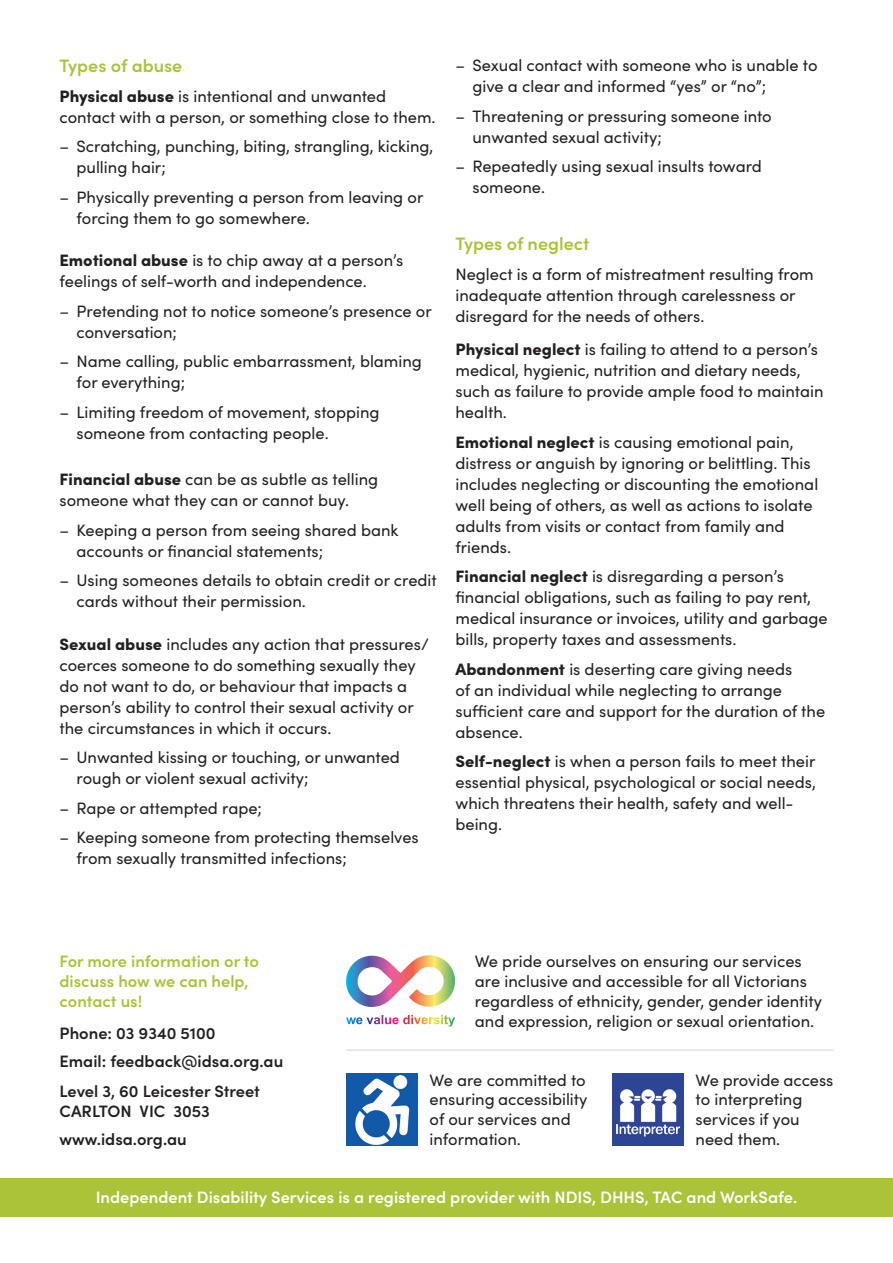
<style>
.page{position:relative;width:893px;height:1263px;background:#fff}
.page>*{position:absolute;margin:0;border:0;box-sizing:border-box;transform-origin:0 0}
.t1{font:600 18px "Sofia Pro";color:#aac338}
.t2{font:16.5px/21px "Sofia Pro";color:#231f20}
.t3{font:600 16.5px/19.8px "Sofia Pro";color:#231f20}
.t4{font:600 16.5px "Sofia Pro";color:#fff}
.t5{font:600 16.5px/19.8px "Sofia Pro";color:#aac338}
.s1{font-weight:900}
</style>
<div class="page">
<img style="left:612px;top:1074px;width:71px;height:71px">
<img style="left:346px;top:1074px;width:71px;height:71px">
<svg style="left:346px;top:955px;width:109px;height:52px"></svg>
<svg style="left:374px;top:1015px;width:74px;height:9px"></svg>
<hr style="left:346px;top:1050px;width:487px;height:1px;background:#d1d2d4">
<div style="left:0;top:1178px;width:893px;height:38px;background:#aac338"></div>
<p class="t1" style="left:60px;top:53px;width:124px">Types of abuse</p>
<p class="t2" style="left:60px;top:85px;width:378px"><span class="s1">Physical abuse</span> is intentional and unwanted contact with a person, or something close to them.</p>
<p class="t2" style="left:77px;top:135px;width:358px;text-indent:-17px">– Scratching, punching, biting, strangling, kicking, pulling hair;</p>
<p class="t2" style="left:77px;top:186px;width:348px;text-indent:-17px">– Physically preventing a person from leaving or forcing them to go somewhere.</p>
<p class="t2" style="left:60px;top:249px;width:345px"><span class="s1">Emotional abuse</span> is to chip away at a person’s feelings of self-worth and independence.</p>
<p class="t2" style="left:77px;top:300px;width:357px;text-indent:-17px">– Pretending not to notice someone’s presence or conversation;</p>
<p class="t2" style="left:77px;top:350px;width:347px;text-indent:-17px">– Name calling, public embarrassment, blaming for everything;</p>
<p class="t2" style="left:77px;top:401px;width:304px;text-indent:-17px">– Limiting freedom of movement, stopping someone from contacting people.</p>
<p class="t2" style="left:60px;top:468px;width:320px"><span class="s1">Financial abuse</span> can be as subtle as telling someone what they can or cannot buy.</p>
<p class="t2" style="left:77px;top:519px;width:324px;text-indent:-17px">– Keeping a person from seeing shared bank accounts or financial statements;</p>
<p class="t2" style="left:77px;top:569px;width:362px;text-indent:-17px">– Using someones details to obtain credit or credit cards without their permission.</p>
<p class="t2" style="left:60px;top:632px;width:371px"><span class="s1">Sexual abuse</span> includes any action that pressures/ coerces someone to do something sexually they do not want to do, or behaviour that impacts a person’s ability to control their sexual activity or the circumstances in which it occurs.</p>
<p class="t2" style="left:77px;top:746px;width:325px;text-indent:-17px">– Unwanted kissing or touching, or unwanted rough or violent sexual activity;</p>
<p class="t2" style="left:60px;top:796px;width:204px">– Rape or attempted rape;</p>
<p class="t2" style="left:77px;top:826px;width:344px;text-indent:-17px">– Keeping someone from protecting themselves from sexually transmitted infections;</p>
<p class="t2" style="left:472px;top:54px;width:347px;text-indent:-17px">– Sexual contact with someone who is unable to give a clear and informed “yes” or “no”;</p>
<p class="t2" style="left:472px;top:105px;width:301px;text-indent:-17px">– Threatening or pressuring someone into unwanted sexual activity;</p>
<p class="t2" style="left:472px;top:155px;width:291px;text-indent:-17px">– Repeatedly using sexual insults toward someone.</p>
<p class="t1" style="left:455px;top:230px;width:135px">Types of neglect</p>
<p class="t2" style="left:455px;top:262px;width:360px">Neglect is a form of mistreatment resulting from inadequate attention through carelessness or disregard for the needs of others.</p>
<p class="t2" style="left:455px;top:338px;width:370px"><span class="s1">Physical neglect</span> is failing to attend to a person’s medical, hygienic, nutrition and dietary needs, such as failure to provide ample food to maintain health.</p>
<p class="t2" style="left:455px;top:431px;width:364px"><span class="s1">Emotional neglect</span> is causing emotional pain, distress or anguish by ignoring or belittling. This includes neglecting or discounting the emotional well being of others, as well as actions to isolate adults from visits or contact from family and friends.</p>
<p class="t2" style="left:455px;top:565px;width:374px"><span class="s1">Financial neglect</span> is disregarding a person’s financial obligations, such as failing to pay rent, medical insurance or invoices, utility and garbage bills, property taxes and assessments.</p>
<p class="t2" style="left:455px;top:658px;width:371px"><span class="s1">Abandonment</span> is deserting care giving needs<br>of an individual while neglecting to arrange sufficient care and support for the duration of the absence.</p>
<p class="t2" style="left:455px;top:750px;width:362px"><span class="s1">Self-neglect</span> is when a person fails to meet their essential physical, psychological or social needs, which threatens their health, safety and well&shy;being.</p>
<p class="t5" style="left:60px;top:950px;width:201px">For more information or to discuss how we can help, contact us!</p>
<p class="t3" style="left:60px;top:1022px;width:158px">Phone: 03 9340 5100</p>
<p class="t3" style="left:60px;top:1050px;width:225px">Email: feedback@idsa.org.au</p>
<p class="t3" style="left:60px;top:1080px;width:202px">Level 3, 60 Leicester Street<br>CARLTON VIC 3053</p>
<p class="t3" style="left:60px;top:1128px;width:129px">www.idsa.org.au</p>
<p class="t2" style="left:475px;top:950px;width:349px;line-height:19.8px">We pride ourselves on ensuring our services are inclusive and accessible for all Victorians regardless of ethnicity, gender, gender identity and expression, religion or sexual orientation.</p>
<p class="t2" style="left:430px;top:1069px;width:159px;line-height:19.8px">We are committed to ensuring accessibility of our services and information.</p>
<p class="t2" style="left:696px;top:1069px;width:139px;line-height:19.8px">We provide access to interpreting services if you need them.</p>
<p class="t4" style="left:96px;top:1184px;width:703px">Independent Disability Services is a registered provider with NDIS, DHHS, TAC and WorkSafe.</p>
</div>
